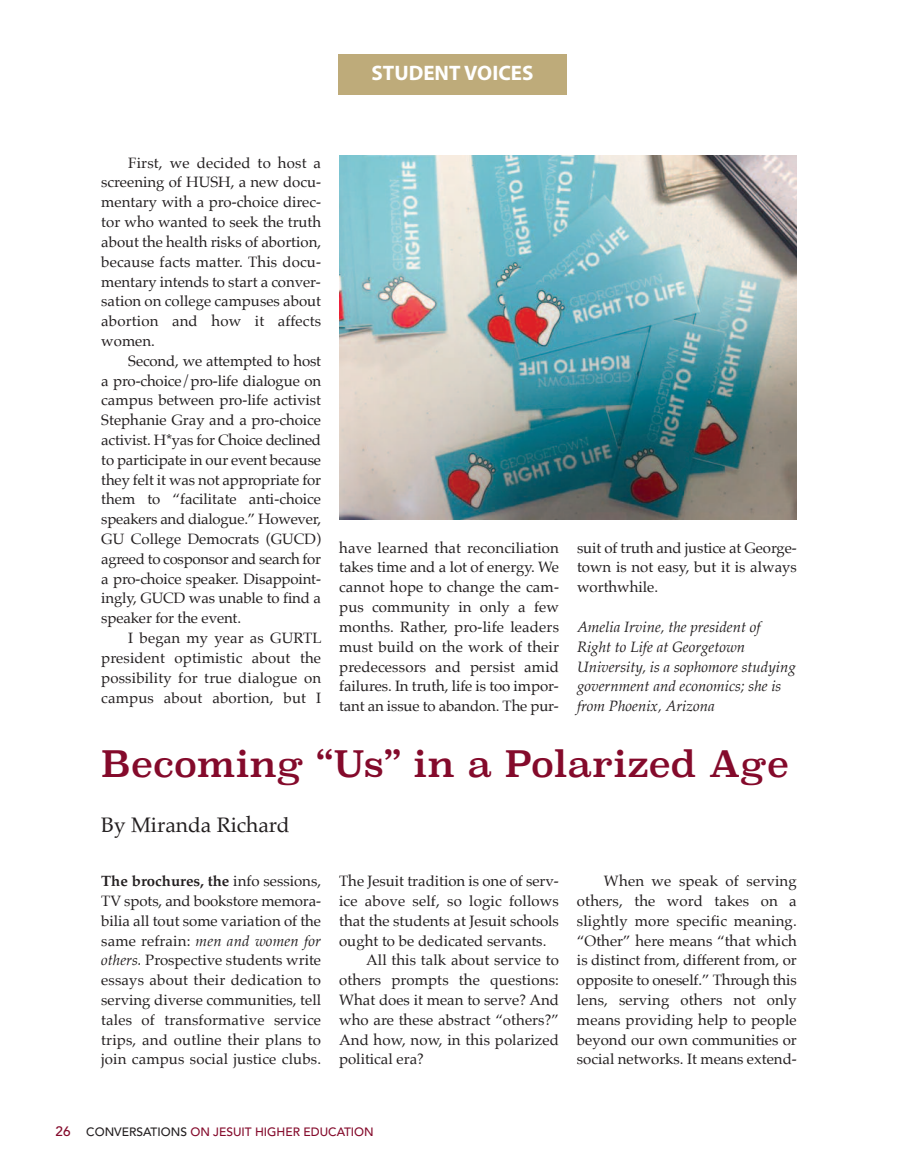
<style>
.page{position:relative;width:905px;height:1175px;background:#fff}
.page>*{position:absolute;margin:0;border:0;box-sizing:border-box;transform-origin:0 0}
.t1{font:36px "Superclarendon Rg";color:#840a2b}
.t2{font:21px "Palatino";color:#231f20}
.t3{font:700 21px "Myriad Pro";color:#fff}
.t4{font:15px/19.8px "Palatino";color:#231f20;text-align:justify}
.t5{font:italic 15px/19.8px "Palatino";color:#231f20}
.t6{font:500 12px "Avenir";color:#840a2b}
.s1{font-weight:700}
.s2{font-style:italic}
.s3{font-size:13.5px}
.s4{color:#231f20}
</style>
<div class="page">
<img style="left:339px;top:155px;width:457px;height:364px">
<div style="left:338px;top:54px;width:228px;height:40px;background:#beab7a"></div>
<h2 class="t3" style="left:371px;top:65px;width:163px">STUDENT VOICES</h2>
<p class="t4" style="left:101px;top:154px;width:221px;text-indent:27px">First, we decided to host a screening of HUSH, a new docu&shy;mentary with a pro-choice direc&shy;tor who wanted to seek the truth about the health risks of abortion, because facts matter. This docu&shy;mentary intends to start a conver&shy;sation on college campuses about abortion and how it affects women.</p>
<p class="t4" style="left:101px;top:352px;width:221px;text-indent:27px">Second, we attempted to host a pro-choice/pro-life dialogue on campus between pro-life activist Stephanie Gray and a pro-choice activist. H*yas for Choice declined to participate in our event because they felt it was not appropriate for them to “facilitate anti-choice speakers and dialogue.” However, GU College Democrats (GUCD) agreed to cosponsor and search for a pro-choice speaker. Disappoint&shy;ingly, GUCD was unable to find a speaker for the event.</p>
<p class="t4" style="left:101px;top:629px;width:222px;text-indent:27px">I began my year as GURTL president optimistic about the possibility for true dialogue on campus about abortion, but I</p>
<p class="t4" style="left:339px;top:538px;width:221px">have learned that reconciliation takes time and a lot of energy. We cannot hope to change the cam&shy;pus community in only a few months. Rather, pro-life leaders must build on the work of their predecessors and persist amid failures. In truth, life is too impor&shy;tant an issue to abandon. The pur-</p>
<p class="t4" style="left:577px;top:538px;width:221px">suit of truth and justice at George&shy;town is not easy, but it is always worthwhile.</p>
<p class="t5" style="left:577px;top:618px;width:220px">Amelia Irvine, the president of<br>Right to Life at Georgetown<br>University, is a sophomore studying government and economics; she is from Phoenix, Arizona</p>
<h1 class="t1" style="left:101px;top:742px;width:689px">Becoming “Us” in a Polarized Age</h1>
<h2 class="t2" style="left:101px;top:814px;width:190px">By Miranda Richard</h2>
<p class="t4" style="left:101px;top:872px;width:221px"><span class="s1">The brochures, the</span> info sessions, TV spots, and bookstore memora&shy;bilia all tout some variation of the same refrain: <span class="s2">men and women for others.</span> Prospective students write essays about their dedication to serving diverse communities, tell tales of transformative service trips, and outline their plans to join campus social justice clubs.</p>
<p class="t4" style="left:339px;top:872px;width:221px">The Jesuit tradition is one of serv-</p>
<p class="t4" style="left:339px;top:892px;width:221px">ice above self, so logic follows</p>
<p class="t4" style="left:339px;top:911px;width:221px">that the students at Jesuit schools</p>
<p class="t4" style="left:339px;top:931px;width:209px">ought to be dedicated servants.</p>
<p class="t4" style="left:366px;top:951px;width:194px">All this talk about service to</p>
<p class="t4" style="left:339px;top:971px;width:221px">others prompts the questions:</p>
<p class="t4" style="left:339px;top:991px;width:221px">What does it mean to serve? And</p>
<p class="t4" style="left:339px;top:1010px;width:221px">who are these abstract “others?”</p>
<p class="t4" style="left:339px;top:1030px;width:221px">And how, now, in this polarized</p>
<p class="t4" style="left:339px;top:1050px;width:86px">political era?</p>
<p class="t4" style="left:577px;top:872px;width:221px;text-indent:27px">When we speak of serving others, the word takes on a slightly more specific meaning. “Other” here means “that which is distinct from, different from, or opposite to oneself.” Through this lens, serving others not only means providing help to people beyond our own communities or social networks. It means extend-</p>
<p class="t6" style="left:56px;top:1121px;width:320px"><span class="s3">26</span> <span class="s4">CONVERSATIONS</span> ON JESUIT HIGHER EDUCATION</p>
</div>
